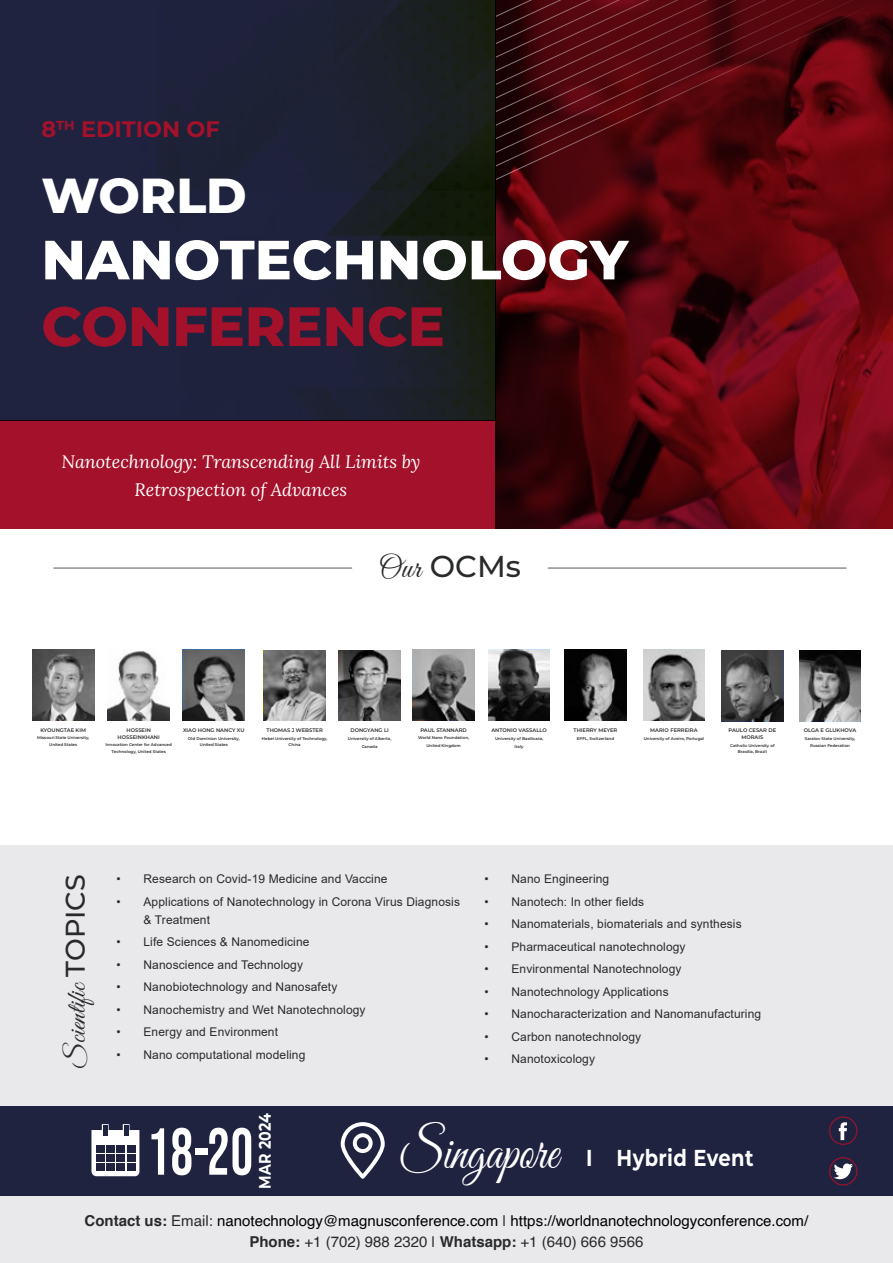
<style>
.page{position:relative;width:893px;height:1263px;background:#fff}
.page>*{position:absolute;margin:0;border:0;box-sizing:border-box;transform-origin:0 0}
.t1{font:66.3px "Bebas Neue";color:#fff;scale:.85 1}
.t2{font:55.65px "Great Vibes";color:#fff;scale:.85 1}
.t3{font:800 55.05px "Montserrat";color:#fff}
.t4{font:800 55.05px "Montserrat";color:#a4112b}
.t5{font:800 49.05px "Montserrat";color:#fff}
.t6{font:500 30.15px "Montserrat";color:#292a2a}
.t7{font:27px "Great Vibes";color:#292a2a}
.t8{font:700 22.95px "Montserrat";letter-spacing:.02em;color:#fff;scale:.85 1}
.t9{font:700 22.35px "Montserrat";color:#a4112b}
.t10{font:italic 18px/27.6px "Lora";color:#fff;text-align:center}
.t11{font:700 16.65px "Montserrat";letter-spacing:.015em;color:#fff;scale:.85 1}
.t12{font:15px/21px "Helvetica";color:#000;text-align:center}
.t13{font:12px/18px "Arial";letter-spacing:.01em;color:#292a2a}
.t14{font:600 5.25px/6.6px "Montserrat";color:#292a2a;text-align:center}
.t15{font:600 4.05px/6.6px "Montserrat";color:#292a2a;text-align:center}
.s1{font-family:"Great Vibes";font-weight:400}
.s2{font-family:"Montserrat";font-weight:500}
.s3{font-weight:700;color:#292a2a}
.s4{color:#292a2a}
</style>
<div class="page">
<div style="left:0;top:845px;width:893px;height:261px;background:#e9e9ec"></div>
<img style="left:495px;top:420px;width:398px;height:108px">
<svg style="left:495px;top:0;width:398px;height:420px;background:#58080f"></svg>
<svg style="left:0;top:0;width:495px;height:420px;background:#1d2134"></svg>
<div style="left:0;top:420px;width:495px;height:108px;background:#a4112b"></div>
<hr style="left:53px;top:567px;width:299px;height:2px;background:#a1a2a2">
<hr style="left:548px;top:567px;width:298px;height:2px;background:#a1a2a2">
<div style="left:0;top:1106px;width:893px;height:90px;background:#202340"></div>
<svg style="left:91px;top:1124px;width:48px;height:52px"></svg>
<svg style="left:341px;top:1122px;width:44px;height:57px"></svg>
<div style="left:0;top:1196px;width:893px;height:67px;background:#e9e9ec"></div>
<svg style="left:834px;top:1163px;width:19px;height:16px"></svg>
<div style="left:829px;top:1157px;width:28px;height:28px;border:1px solid #a4112b;border-radius:50%"></div>
<div style="left:829px;top:1116px;width:28px;height:29px;border:1px solid #a4112b;border-radius:50%"></div>
<svg style="left:839px;top:1122px;width:8px;height:18px"></svg>
<img style="left:488px;top:650px;width:62px;height:71px">
<img style="left:108px;top:651px;width:62px;height:70px">
<img style="left:565px;top:650px;width:61px;height:71px">
<img style="left:643px;top:650px;width:62px;height:71px">
<img style="left:413px;top:649px;width:61px;height:71px">
<img style="left:32px;top:649px;width:62px;height:71px">
<img style="left:721px;top:650px;width:62px;height:71px">
<img style="left:799px;top:650px;width:62px;height:71px">
<img style="left:339px;top:650px;width:61px;height:71px">
<img style="left:183px;top:650px;width:62px;height:71px">
<img style="left:264px;top:650px;width:62px;height:71px">
<h3 class="t9" style="left:41px;top:113px;width:180px">8<sup>TH</sup> EDITION OF</h3>
<h3 class="t5" style="left:41px;top:159px;width:207px">WORLD</h3>
<h3 class="t3" style="left:41px;top:219px;width:588px">NANOTECHNOLOGY</h3>
<h3 class="t4" style="left:41px;top:286px;width:405px">CONFERENCE</h3>
<h3 class="t10" style="left:62px;top:448px;width:360px">Nanotechnology: Transcending All Limits by<br>Retrospection of Advances</h3>
<h3 class="t6" style="left:379px;top:545px;width:144px"><span class="s1">Our</span> OCMs</h3>
<p class="t14" style="left:40px;top:726px;width:47px">KYOUNGTAE KIM</p>
<p class="t15" style="left:37px;top:734px;width:54px">Missouri State University,<br>United States</p>
<p class="t14" style="left:118px;top:727px;width:44px">HOSSEIN<br>HOSSEINKHANI</p>
<p class="t15" style="left:106px;top:741px;width:68px">Innovation Center for Advanced<br>Technology, United States</p>
<p class="t14" style="left:183px;top:727px;width:63px">XIAO HONG NANCY XU</p>
<p class="t15" style="left:188px;top:735px;width:53px">Old Dominion University,<br>United States</p>
<p class="t14" style="left:267px;top:727px;width:58px">THOMAS J WEBSTER</p>
<p class="t15" style="left:262px;top:735px;width:67px">Hebei University of Technology,<br>China</p>
<p class="t14" style="left:350px;top:727px;width:40px">DONGYANG LI</p>
<p class="t15" style="left:348px;top:734px;width:45px;line-height:7.8px">University of Alberta,<br>Canada</p>
<p class="t14" style="left:420px;top:726px;width:48px">PAUL STANNARD</p>
<p class="t15" style="left:418px;top:734px;width:53px;line-height:7.8px">World Nano Foundation,<br>United Kingdom</p>
<p class="t14" style="left:491px;top:727px;width:57px">ANTONIO VASSALLO</p>
<p class="t15" style="left:495px;top:734px;width:50px;line-height:7.8px">University of Basilicata,<br>Italy</p>
<p class="t14" style="left:574px;top:727px;width:45px">THIERRY MEYER</p>
<p class="t15" style="left:577px;top:735px;width:39px">EPFL, Switzerland</p>
<p class="t14" style="left:650px;top:727px;width:49px">MARIO FERREIRA</p>
<p class="t15" style="left:644px;top:735px;width:62px">University of Aveiro, Portugal</p>
<p class="t14" style="left:728px;top:727px;width:49px">PAULO CESAR DE<br>MORAIS</p>
<p class="t15" style="left:730px;top:742px;width:46px">Catholic University of<br>Brasilia, Brazil</p>
<p class="t14" style="left:804px;top:727px;width:54px">OLGA E GLUKHOVA</p>
<p class="t15" style="left:805px;top:735px;width:52px">Saratov State University,<br>Russian Federation</p>
<h3 class="t7" style="left:60px;top:1068px;width:195px;rotate:-90deg">Scientific <span class="s2">TOPICS</span></h3>
<p class="t13" style="left:117px;top:870px;width:273px">• Research on Covid-19 Medicine and Vaccine</p>
<p class="t13" style="left:144px;top:892px;width:318px;text-indent:-27px">• Applications of Nanotechnology in Corona Virus Diagnosis &amp; Treatment</p>
<p class="t13" style="left:117px;top:933px;width:194px">• Life Sciences &amp; Nanomedicine</p>
<p class="t13" style="left:117px;top:955px;width:188px">• Nanoscience and Technology</p>
<p class="t13" style="left:117px;top:978px;width:222px">• Nanobiotechnology and Nanosafety</p>
<p class="t13" style="left:117px;top:1000px;width:251px">• Nanochemistry and Wet Nanotechnology</p>
<p class="t13" style="left:117px;top:1023px;width:163px">• Energy and Environment</p>
<p class="t13" style="left:117px;top:1045px;width:190px">• Nano computational modeling</p>
<p class="t13" style="left:484px;top:870px;width:126px">• Nano Engineering</p>
<p class="t13" style="left:484px;top:892px;width:161px">• Nanotech: In other fields</p>
<p class="t13" style="left:484px;top:915px;width:259px">• Nanomaterials, biomaterials and synthesis</p>
<p class="t13" style="left:484px;top:937px;width:203px">• Pharmaceutical nanotechnology</p>
<p class="t13" style="left:484px;top:960px;width:198px">• Environmental Nanotechnology</p>
<p class="t13" style="left:484px;top:982px;width:186px">• Nanotechnology Applications</p>
<p class="t13" style="left:484px;top:1005px;width:278px">• Nanocharacterization and Nanomanufacturing</p>
<p class="t13" style="left:484px;top:1027px;width:158px">• Carbon nanotechnology</p>
<p class="t13" style="left:484px;top:1050px;width:112px">• Nanotoxicology</p>
<h3 class="t11" style="left:253px;top:1189px;width:92px;rotate:-90deg">MAR 2024</h3>
<h2 class="t2" style="left:401px;top:1117px;width:187px">Singapore</h2>
<h1 class="t1" style="left:147px;top:1114px;width:126px">18-20</h1>
<h3 class="t8" style="left:586px;top:1142px;width:198px">I Hybrid Event</h3>
<p class="t12" style="left:85px;top:1211px;width:725px"><span class="s3">Contact us:</span> <span class="s4">Email:</span> nanotechnology@magnusconference.com <span class="s4">|</span> https://worldnanotechnologyconference.com/<br><span class="s3">Phone:</span> <span class="s4">+1 (702) 988 2320 |</span> <span class="s3">Whatsapp:</span> <span class="s4">+1 (640) 666 9566</span></p>
</div>
